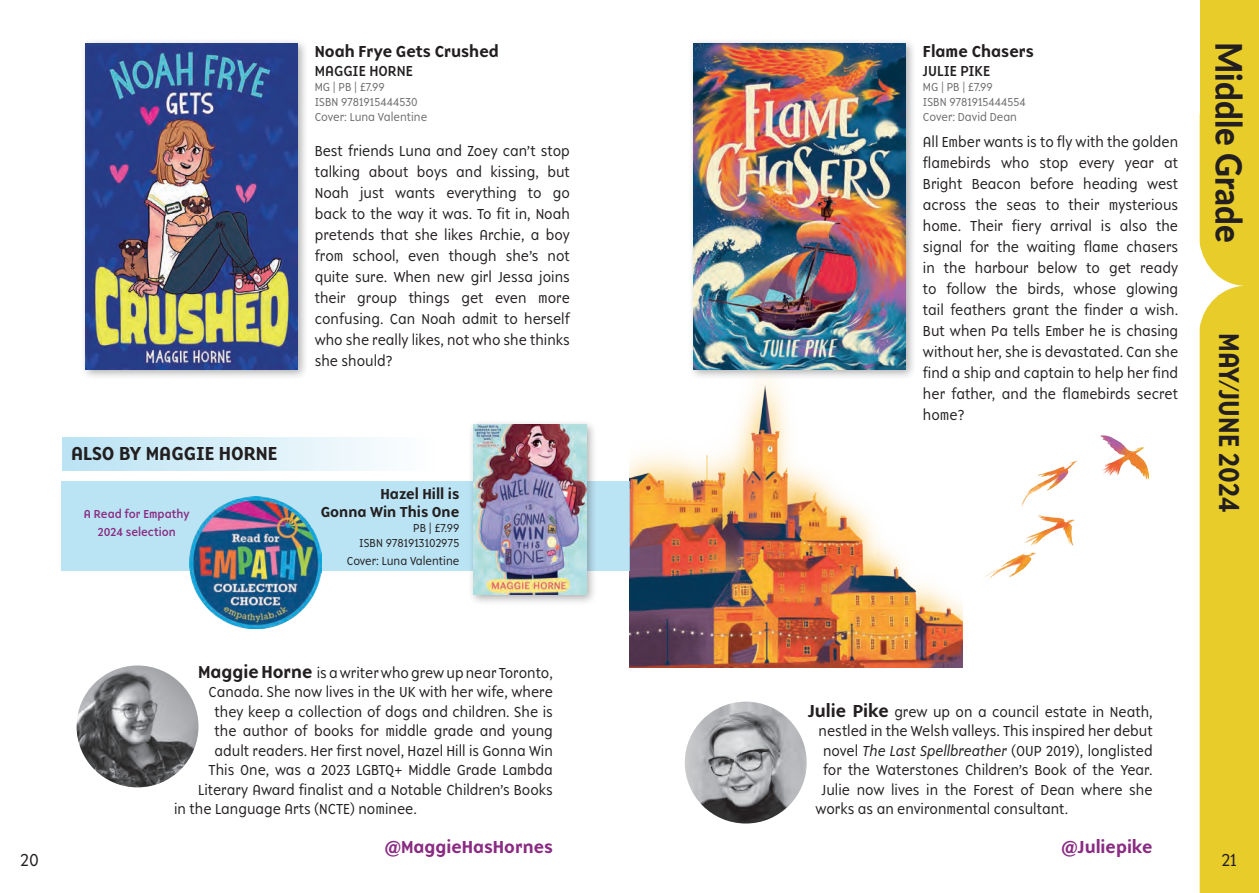
<style>
.page{position:relative;width:1259px;height:893px;background:#fff}
.page>*{position:absolute;margin:0;border:0;box-sizing:border-box;transform-origin:0 0}
.t1{font:800 36.3px "Lato";color:#231f20;scale:.91 1}
.t2{font:500 29.7px "Base 900 Sans OT";color:#231f20;scale:.91 1}
.t3{font:500 19.5px "Base 900 Sans OT";color:#231f20}
.t4{font:500 18px "Base 900 Sans OT";color:#892b82}
.t5{font:300 18px "Base 900 Sans OT";color:#231f20}
.t6{font:500 16.5px "Base 900 Sans OT";color:#231f20}
.t7{font:300 15px/21px "Base 900 Sans OT";color:#231f20;text-align:justify}
.t8{font:500 15px/18px "Base 900 Sans OT";color:#231f20;text-align:right}
.t9{font:15px "Base 900 Sans OT";color:#231f20}
.t10{font:300 12px/15px "Base 900 Sans OT";color:#6c6d70}
.t11{font:300 12px/15px "Base 900 Sans OT";color:#231f20;text-align:right}
.t12{font:12px/17.7px "Base 900 Sans OT";color:#892b82;text-align:center}
.s1{font-weight:500;font-size:18px}
.s2{font-style:italic}
</style>
<div class="page">
<div style="left:1199px;top:0;width:60px;height:173px;background:#e8cd2a"></div>
<div style="left:1199px;top:114px;width:60px;height:779px;background:#e8cd2a"></div>
<div style="left:688px;top:38px;width:229px;height:343px;background:#231f20;opacity:.35"></div>
<img style="left:693px;top:43px;width:213px;height:326px">
<img style="left:685px;top:702px;width:121px;height:121px;border-radius:61px">
<img style="left:629px;top:371px;width:333px;height:297px">
<img style="left:985px;top:435px;width:163px;height:145px">
<div style="left:80px;top:38px;width:229px;height:343px;background:#231f20;opacity:.35"></div>
<img style="left:85px;top:43px;width:213px;height:326px">
<div style="left:62px;top:438px;width:373px;height:33px;background:linear-gradient(to right,#bae3f3,#fefefe)"></div>
<img style="left:77px;top:665px;width:121px;height:122px;border-radius:61px">
<div style="left:61px;top:482px;width:568px;height:89px;background:#bae3f3"></div>
<div style="left:468px;top:419px;width:130px;height:186px;background:#231f20;opacity:.35"></div>
<img style="left:473px;top:424px;width:113px;height:170px">
<img style="left:190px;top:496px;width:131px;height:132px">
<h3 class="t3" style="left:71px;top:442px;width:208px">ALSO BY MAGGIE HORNE</h3>
<p class="t12" style="left:84px;top:505px;width:107px">A Read for Empathy<br>2024 selection</p>
<p class="t6" style="left:315px;top:41px;width:186px">Noah Frye Gets Crushed</p>
<p class="t9" style="left:315px;top:62px;width:100px">MAGGIE HORNE</p>
<p class="t10" style="left:315px;top:80px;width:114px">MG | PB | £7.99<br>ISBN 9781915444530<br>Cover: Luna Valentine</p>
<p class="t7" style="left:315px;top:140px;width:257px">Best friends Luna and Zoey can’t stop talking about boys and kissing, but Noah just wants everything to go back to the way it was. To fit in, Noah pretends that she likes Archie, a boy from school, even though she’s not quite sure. When new girl Jessa joins their group things get even more confusing. Can Noah admit to herself who she really likes, not who she thinks she should?</p>
<p class="t8" style="left:321px;top:484px;width:140px">Hazel Hill is<br>Gonna Win This One</p>
<p class="t11" style="left:359px;top:520px;width:102px">PB | £7.99<br>ISBN 9781913102975</p>
<p class="t11" style="left:347px;top:553px;width:114px">Cover: Luna Valentine</p>
<p class="t6" style="left:923px;top:41px;width:112px">Flame Chasers</p>
<p class="t9" style="left:923px;top:62px;width:69px">JULIE PIKE</p>
<p class="t10" style="left:923px;top:80px;width:104px">MG | PB | £7.99<br>ISBN 9781915444554<br>Cover: David Dean</p>
<p class="t7" style="left:923px;top:131px;width:257px">All Ember wants is to fly with the golden flamebirds who stop every year at Bright Beacon before heading west across the seas to their mysterious home. Their fiery arrival is also the signal for the waiting flame chasers in the harbour below to get ready to follow the birds, whose glowing tail feathers grant the finder a wish.<br>But when Pa tells Ember he is chasing without her, she is devastated. Can she find a ship and captain to help her find her father, and the flamebirds secret home?</p>
<h1 class="t1" style="left:1255px;top:42px;width:222px;rotate:90deg">Middle Grade</h1>
<h2 class="t2" style="left:1247px;top:333px;width:198px;rotate:90deg">MAY/JUNE 2024</h2>
<p class="t7" style="left:198px;top:662px;width:356px"><span class="s1">Maggie Horne</span> is a writer who grew up near Toronto,</p>
<p class="t7" style="left:209px;top:682px;width:346px">Canada. She now lives in the UK with her wife, where</p>
<p class="t7" style="left:215px;top:701px;width:340px">they keep a collection of dogs and children. She is</p>
<p class="t7" style="left:215px;top:721px;width:340px">the author of books for middle grade and young</p>
<p class="t7" style="left:215px;top:740px;width:340px">adult readers. Her first novel, Hazel Hill is Gonna Win</p>
<p class="t7" style="left:209px;top:760px;width:346px">This One, was a 2023 LGBTQ+ Middle Grade Lambda</p>
<p class="t7" style="left:198px;top:779px;width:356px">Literary Award finalist and a Notable Children’s Books</p>
<p class="t7" style="left:174px;top:799px;width:244px">in the Language Arts (NCTE) nominee.</p>
<p class="t4" style="left:384px;top:836px;width:170px">@MaggieHasHornes</p>
<p class="t7" style="left:808px;top:701px;width:346px"><span class="s1">Julie Pike</span> grew up on a council estate in Neath,</p>
<p class="t7" style="left:818px;top:721px;width:335px">nestled in the Welsh valleys. This inspired her debut</p>
<p class="t7" style="left:823px;top:740px;width:331px">novel <span class="s2">The Last Spellbreather</span> (OUP 2019), longlisted</p>
<p class="t7" style="left:823px;top:760px;width:331px">for the Waterstones Children’s Book of the Year.</p>
<p class="t7" style="left:821px;top:779px;width:332px">Julie now lives in the Forest of Dean where she</p>
<p class="t7" style="left:815px;top:799px;width:254px">works as an environmental consultant.</p>
<p class="t4" style="left:1061px;top:836px;width:93px">@Juliepike</p>
<p class="t5" style="left:21px;top:849px;width:20px">20</p>
<p class="t5" style="left:1221px;top:849px;width:17px">21</p>
</div>
